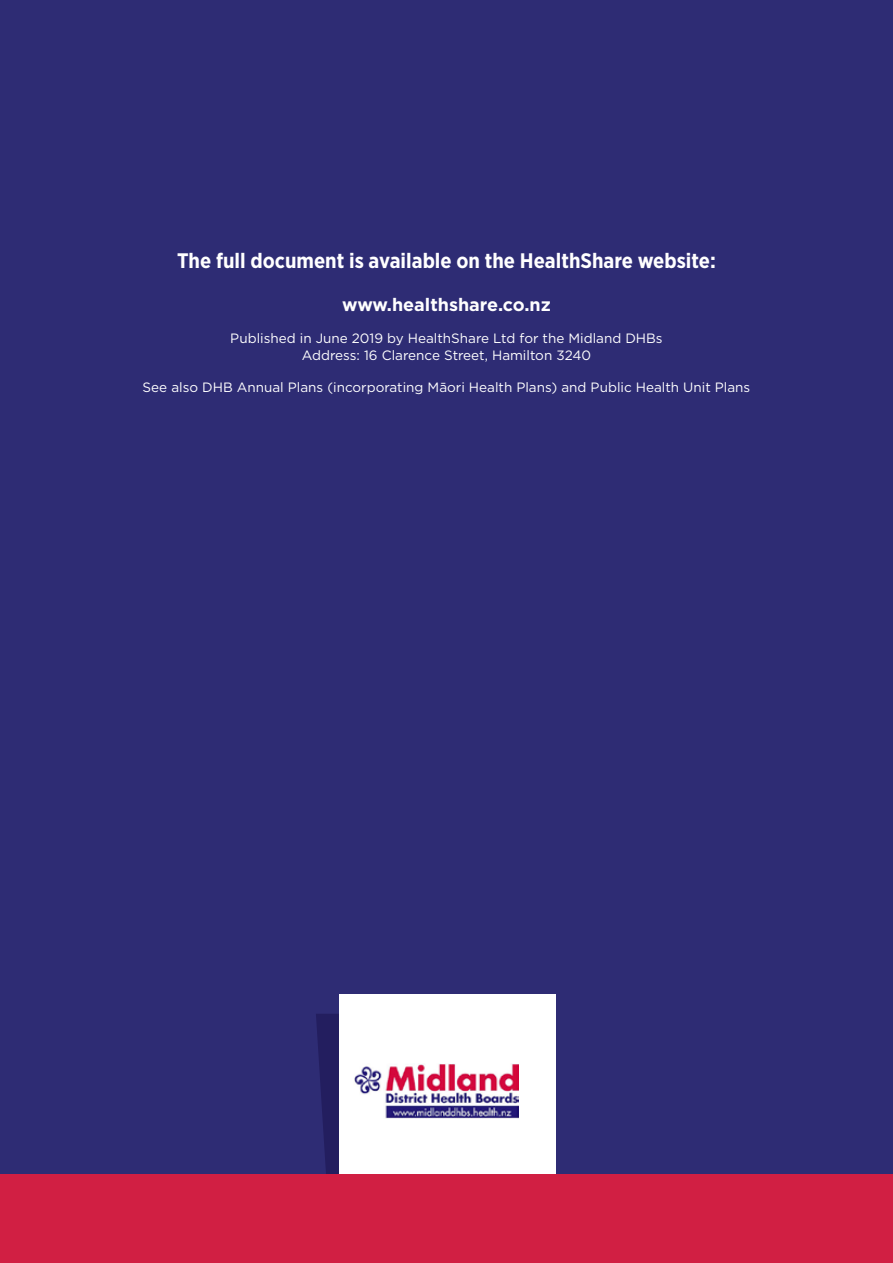
<style>
.page{position:relative;width:893px;height:1263px;background:#2e2c74}
.page>*{position:absolute;margin:0;border:0;box-sizing:border-box;transform-origin:0 0}
.t1{font:700 21px "Gotham Narrow";color:#fff}
.t2{font:700 18px "Gotham";color:#fff}
.t3{font:13.5px/16.2px "Gotham";color:#fff;text-align:center}
</style>
<div class="page">
<svg style="left:316px;top:1014px;width:24px;height:161px"></svg>
<div style="left:340px;top:994px;width:216px;height:198px;background:#fff"></div>
<div style="left:0;top:1175px;width:893px;height:88px;background:#d11f43"></div>
<img style="left:354px;top:1063px;width:164px;height:55px">
<h1 class="t1" style="left:177px;top:247px;width:540px">The full document is available on the HealthShare website:</h1>
<h2 class="t2" style="left:342px;top:293px;width:210px">www.healthshare.co.nz</h2>
<p class="t3" style="left:230px;top:330px;width:434px">Published in June 2019 by HealthShare Ltd for the Midland DHBs<br>Address: 16 Clarence Street, Hamilton 3240</p>
<p class="t3" style="left:143px;top:379px;width:609px">See also DHB Annual Plans (incorporating Māori Health Plans) and Public Health Unit Plans</p>
</div>
